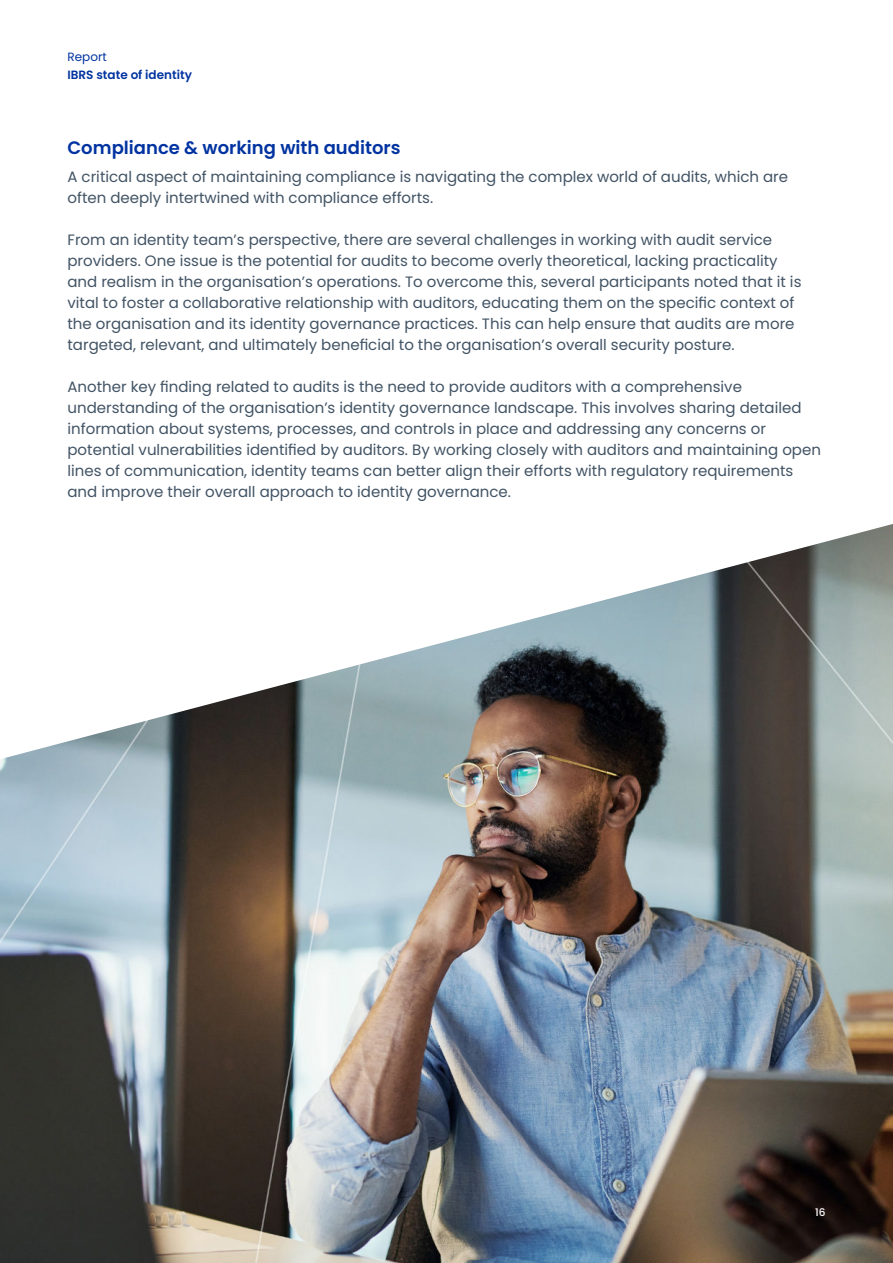
<style>
.page{position:relative;width:893px;height:1263px;background:#fff}
.page>*{position:absolute;margin:0;border:0;box-sizing:border-box;transform-origin:0 0}
.t1{font:600 18px "Poppins";color:#0033a1}
.t2{font:15px/21px "Poppins";color:#415364}
.t3{font:600 12px "Poppins";color:#0033a1}
.t4{font:12px "Poppins";color:#0033a1}
.t5{font:500 10.5px "Poppins";color:#fff}
</style>
<div class="page">
<img style="left:0;top:524px;width:893px;height:739px">
<p class="t4" style="left:68px;top:52px;width:41px">Report</p>
<p class="t3" style="left:68px;top:69px;width:126px">IBRS state of identity</p>
<p class="t1" style="left:68px;top:137px;width:335px">Compliance &amp; working with auditors</p>
<p class="t2" style="left:68px;top:166px;width:722px">A critical aspect of maintaining compliance is navigating the complex world of audits, which are often deeply intertwined with compliance efforts .</p>
<p class="t2" style="left:68px;top:229px;width:735px">From an identity team’s perspective, there are several challenges in working with audit service providers . One issue is the potential for audits to become overly theoretical, lacking practicality and realism in the organisation’s operations . To overcome this, several participants noted that it is vital to foster a collaborative relationship with auditors, educating them on the specific context of the organisation and its identity governance practices . This can help ensure that audits are more targeted, relevant, and ultimately beneficial to the organisation’s overall security posture.</p>
<p class="t2" style="left:68px;top:376px;width:755px">Another key finding related to audits is the need to provide auditors with a comprehensive understanding of the organisation’s identity governance landscape . This involves sharing detailed information about systems, processes, and controls in place and addressing any concerns or potential vulnerabilities identified by auditors. By working closely with auditors and maintaining open lines of communication, identity teams can better align their efforts with regulatory requirements and improve their overall approach to identity governance .</p>
<p class="t5" style="left:815px;top:1206px;width:12px">16</p>
</div>
